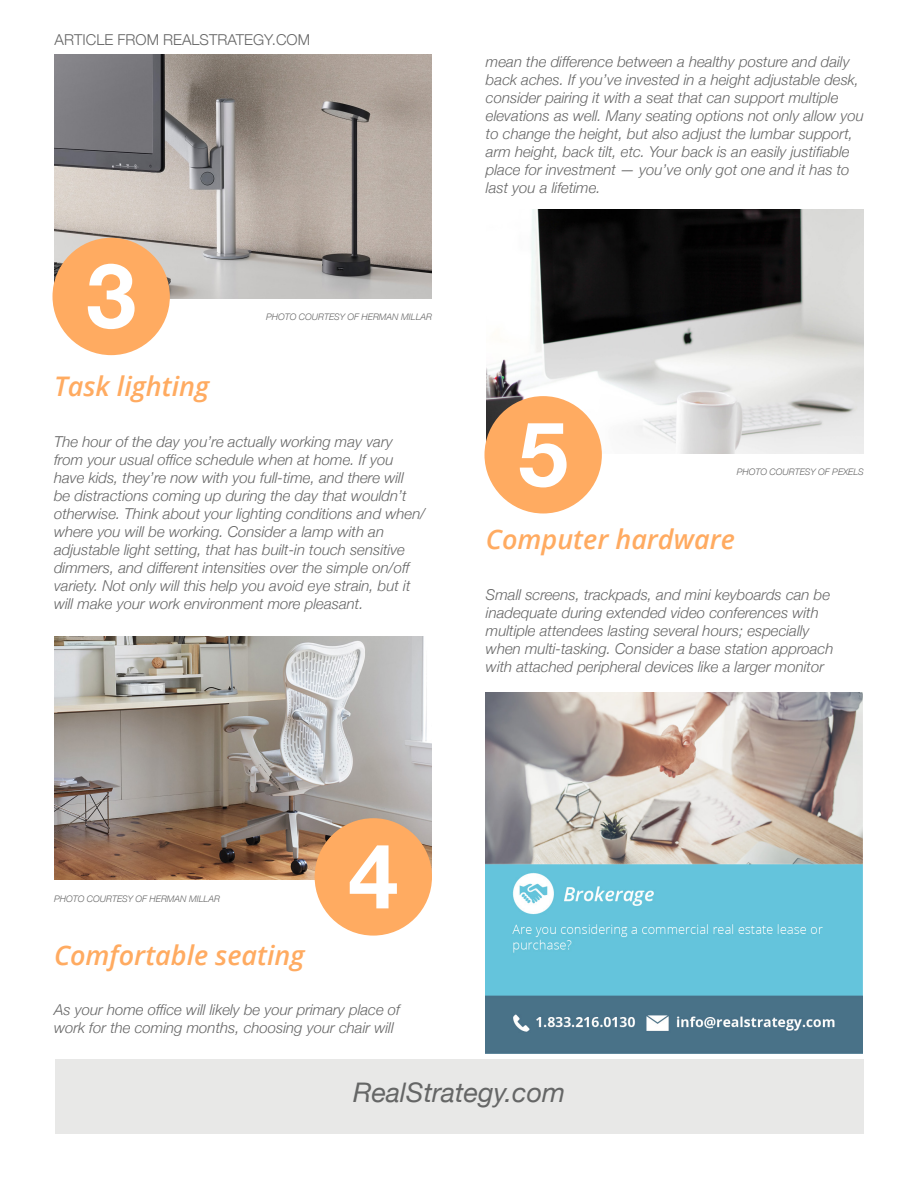
<style>
.page{position:relative;width:918px;height:1188px;background:#fff}
.page>*{position:absolute;margin:0;border:0;box-sizing:border-box;transform-origin:0 0}
.t1{font:700 90px "Helvetica Neue";color:#fff}
.t2{font:italic 600 27px "Open Sans";color:#ffab61}
.t3{font:italic 27px "Helvetica Neue";color:#656666}
.t4{font:italic 300 15px/18px "Helvetica Neue";color:#666}
.t5{font:300 15px "Helvetica Neue";color:#666}
.t6{font:italic 300 9px "Helvetica Neue";color:#666}
</style>
<div class="page">
<div style="left:55px;top:1060px;width:808px;height:74px;background:#e8e8e7"></div>
<img style="left:486px;top:693px;width:376px;height:360px">
<img style="left:54px;top:54px;width:378px;height:244px">
<img style="left:54px;top:636px;width:378px;height:244px">
<div style="left:52px;top:238px;width:118px;height:117px;background:#ffab61;border-radius:50%"></div>
<div style="left:315px;top:818px;width:117px;height:118px;background:#ffab61;border-radius:50%"></div>
<img style="left:486px;top:209px;width:378px;height:244px">
<div style="left:484px;top:396px;width:118px;height:117px;background:#ffab61;border-radius:50%"></div>
<p class="t5" style="left:55px;top:27px;width:257px">ARTICLE FROM REALSTRATEGY.COM</p>
<h1 class="t1" style="left:86px;top:225px;width:52px">3</h1>
<p class="t6" style="left:266px;top:310px;width:167px">PHOTO COURTESY OF HERMAN MILLAR</p>
<p class="t2" style="left:54px;top:368px;width:157px">Task lighting</p>
<p class="t4" style="left:54px;top:431px;width:373px">The hour of the day you’re actually working may vary from your usual office schedule when at home. If you have kids, they’re now with you full-time, and there will<br>be distractions coming up during the day that wouldn’t otherwise. Think about your lighting conditions and when/ where you will be working. Consider a lamp with an adjustable light setting, that has built-in touch sensitive dimmers, and different intensities over the simple on/off variety. Not only will this help you avoid eye strain, but it will make your work environment more pleasant.</p>
<p class="t4" style="left:486px;top:51px;width:379px">mean the difference between a healthy posture and daily back aches. If you’ve invested in a height adjustable desk, consider pairing it with a seat that can support multiple elevations as well. Many seating options not only allow you to change the height, but also adjust the lumbar support, arm height, back tilt, etc. Your back is an easily justifiable place for investment — you’ve only got one and it has to last you a lifetime.</p>
<h1 class="t1" style="left:518px;top:384px;width:52px">5</h1>
<p class="t6" style="left:737px;top:465px;width:129px">PHOTO COURTESY OF PEXELS</p>
<p class="t2" style="left:486px;top:521px;width:250px">Computer hardware</p>
<p class="t4" style="left:486px;top:584px;width:349px">Small screens, trackpads, and mini keyboards can be inadequate during extended video conferences with multiple attendees lasting several hours; especially when multi-tasking. Consider a base station approach with attached peripheral devices like a larger monitor</p>
<p class="t6" style="left:54px;top:892px;width:167px">PHOTO COURTESY OF HERMAN MILLAR</p>
<h1 class="t1" style="left:348px;top:806px;width:52px">4</h1>
<p class="t2" style="left:54px;top:937px;width:252px">Comfortable seating</p>
<p class="t4" style="left:54px;top:1000px;width:348px">As your home office will likely be your primary place of work for the coming months, choosing your chair will</p>
<h2 class="t3" style="left:353px;top:1073px;width:214px">RealStrategy.com</h2>
</div>
